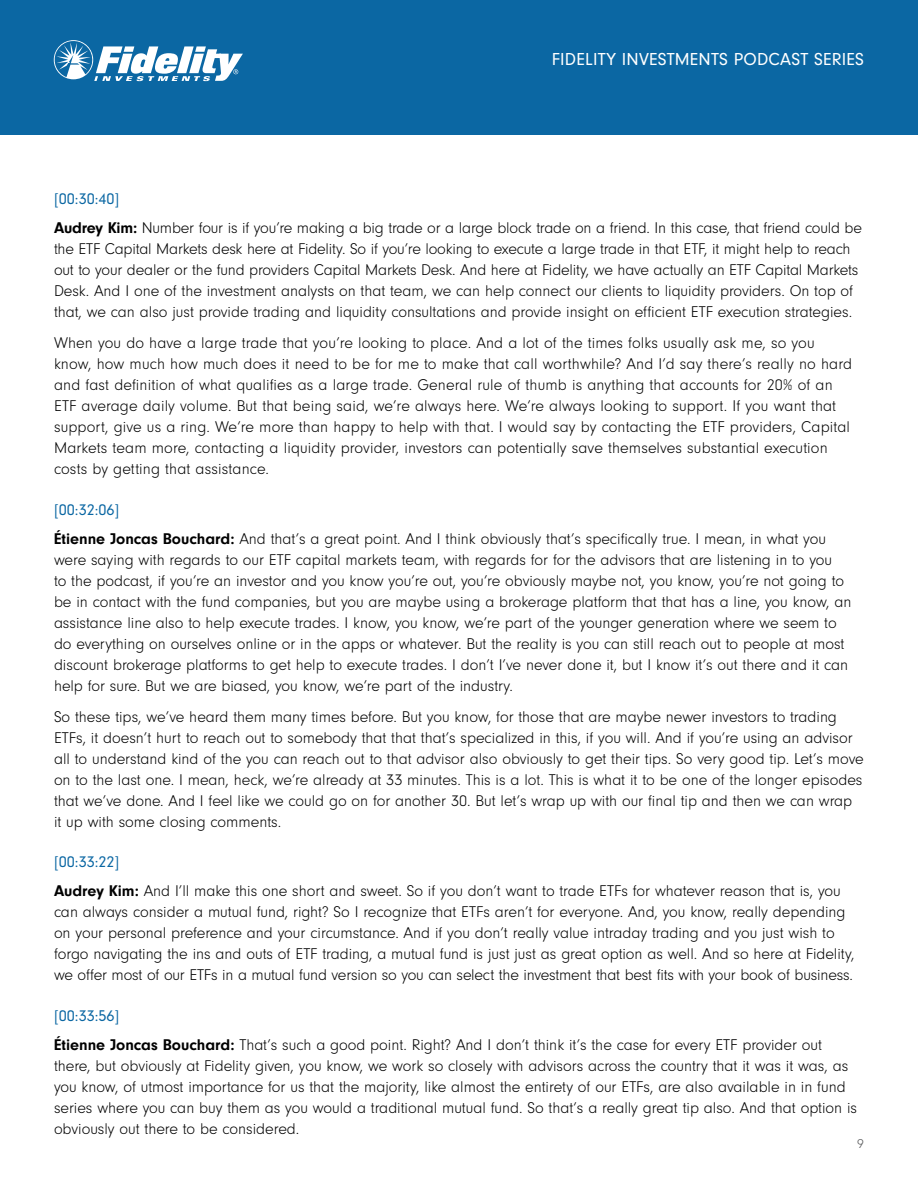
<style>
.page{position:relative;width:918px;height:1188px;background:#fff}
.page>*{position:absolute;margin:0;border:0;box-sizing:border-box;transform-origin:0 0}
.t1{font:18px "Neuzeit Gro";letter-spacing:.01em;color:#fff}
.t2{font:300 16.2px/21px "Neuzeit Gro";color:#000}
.t3{font:300 13.5px "Neuzeit Gro";color:#58595b}
.s1{font-weight:400;color:#0b67a3}
.s2{font-weight:700}
</style>
<div class="page">
<div style="left:0;top:0;width:918px;height:135px;background:#0b67a3"></div>
<svg style="left:54px;top:40px;width:189px;height:41px"></svg>
<p class="t1" style="left:552px;top:49px;width:314px">FIDELITY INVESTMENTS PODCAST SERIES</p>
<p class="t2" style="left:54px;top:185px;width:810px;line-height:29.2px"><span class="s1">[00:30:40]<br></span><span class="s2">Audrey Kim:</span> Number four is if you’re making a big trade or a large block trade on a friend. In this case, that friend could be</p>
<p class="t2" style="left:54px;top:239px;width:806px">the ETF Capital Markets desk here at Fidelity. So if you’re looking to execute a large trade in that ETF, it might help to reach out to your dealer or the fund providers Capital Markets Desk. And here at Fidelity, we have actually an ETF Capital Markets Desk. And I one of the investment analysts on that team, we can help connect our clients to liquidity providers. On top of that, we can also just provide trading and liquidity consultations and provide insight on efficient ETF execution strategies.</p>
<p class="t2" style="left:54px;top:333px;width:800px">When you do have a large trade that you’re looking to place. And a lot of the times folks usually ask me, so you know, how much how much does it need to be for me to make that call worthwhile? And I’d say there’s really no hard and fast definition of what qualifies as a large trade. General rule of thumb is anything that accounts for 20% of an ETF average daily volume. But that being said, we’re always here. We’re always looking to support. If you want that support, give us a ring. We’re more than happy to help with that. I would say by contacting the ETF providers, Capital Markets team more, contacting a liquidity provider, investors can potentially save themselves substantial execution costs by getting that assistance.</p>
<p class="t2" style="left:54px;top:495px;width:774px;line-height:29.2px"><span class="s1">[00:32:06]<br></span><span class="s2">Étienne Joncas Bouchard:</span> And that’s a great point. And I think obviously that’s specifically true. I mean, in what you</p>
<p class="t2" style="left:54px;top:549px;width:799px">were saying with regards to our ETF capital markets team, with regards for for the advisors that are listening in to you<br>to the podcast, if you’re an investor and you know you’re out, you’re obviously maybe not, you know, you’re not going to be in contact with the fund companies, but you are maybe using a brokerage platform that that has a line, you know, an assistance line also to help execute trades. I know, you know, we’re part of the younger generation where we seem to do everything on ourselves online or in the apps or whatever. But the reality is you can still reach out to people at most discount brokerage platforms to get help to execute trades. I don’t I’ve never done it, but I know it’s out there and it can help for sure. But we are biased, you know, we’re part of the industry.</p>
<p class="t2" style="left:54px;top:706px;width:811px">So these tips, we’ve heard them many times before. But you know, for those that are maybe newer investors to trading ETFs, it doesn’t hurt to reach out to somebody that that that’s specialized in this, if you will. And if you’re using an advisor all to understand kind of the you can reach out to that advisor also obviously to get their tips. So very good tip. Let’s move on to the last one. I mean, heck, we’re already at 33 minutes. This is a lot. This is what it to be one of the longer episodes that we’ve done. And I feel like we could go on for another 30. But let’s wrap up with our final tip and then we can wrap it up with some closing comments.</p>
<p class="t2" style="left:54px;top:848px;width:788px;line-height:29.2px"><span class="s1">[00:33:22]<br></span><span class="s2">Audrey Kim:</span> And I’ll make this one short and sweet. So if you don’t want to trade ETFs for whatever reason that is, you</p>
<p class="t2" style="left:54px;top:902px;width:802px">can always consider a mutual fund, right? So I recognize that ETFs aren’t for everyone. And, you know, really depending on your personal preference and your circumstance. And if you don’t really value intraday trading and you just wish to forgo navigating the ins and outs of ETF trading, a mutual fund is just just as great option as well. And so here at Fidelity, we offer most of our ETFs in a mutual fund version so you can select the investment that best fits with your book of business.</p>
<p class="t2" style="left:54px;top:1001px;width:770px;line-height:29.2px"><span class="s1">[00:33:56]<br></span><span class="s2">Étienne Joncas Bouchard:</span> That’s such a good point. Right? And I don’t think it’s the case for every ETF provider out</p>
<p class="t2" style="left:54px;top:1056px;width:805px">there, but obviously at Fidelity given, you know, we work so closely with advisors across the country that it was it was, as you know, of utmost importance for us that the majority, like almost the entirety of our ETFs, are also available in in fund series where you can buy them as you would a traditional mutual fund. So that’s a really great tip also. And that option is obviously out there to be considered.</p>
<p class="t3" style="left:857px;top:1137px;width:8px">9</p>
</div>
